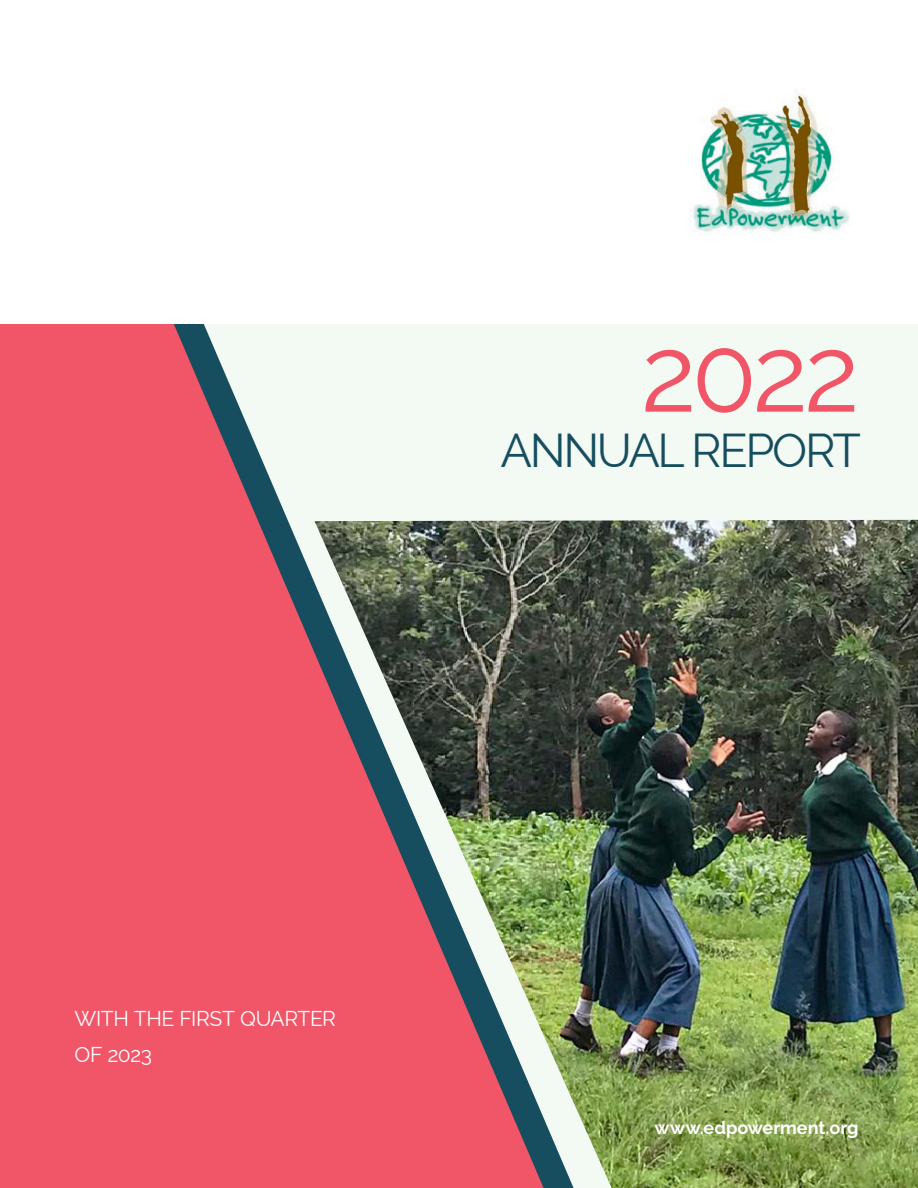
<style>
.page{position:relative;width:918px;height:1188px;background:#fff}
.page>*{position:absolute;margin:0;border:0;box-sizing:border-box;transform-origin:0 0}
.t1{font:106.5px "Raleway";color:#f05667}
.t2{font:46.5px "Raleway";letter-spacing:-.05em;color:#164e60}
.Headline_29_34_Left{font:21px "Raleway";letter-spacing:-.02em;color:#fff}
.Copy_Text_10_14_Left{font:700 18px "Raleway";color:#fff}
</style>
<div class="page">
<div style="left:0;top:324px;width:918px;height:864px;background:#f3faf3"></div>
<img style="left:574px;top:520px;width:344px;height:668px">
<img style="left:544px;top:520px;width:30px;height:668px">
<svg style="left:0;top:324px;width:544px;height:864px;fill:#f05667"></svg>
<img style="left:689px;top:88px;width:161px;height:145px">
<p class="t1" style="left:640px;top:312px;width:221px">2022</p>
<p class="t2" style="left:500px;top:424px;width:362px">ANNUAL REPORT</p>
<p class="Headline_29_34_Left" style="left:75px;top:1006px;width:263px">WITH THE FIRST QUARTER</p>
<p class="Headline_29_34_Left" style="left:75px;top:1042px;width:79px">OF 2023</p>
<p class="Copy_Text_10_14_Left" style="left:655px;top:1117px;width:206px">www.edpowerment.org</p>
</div>
